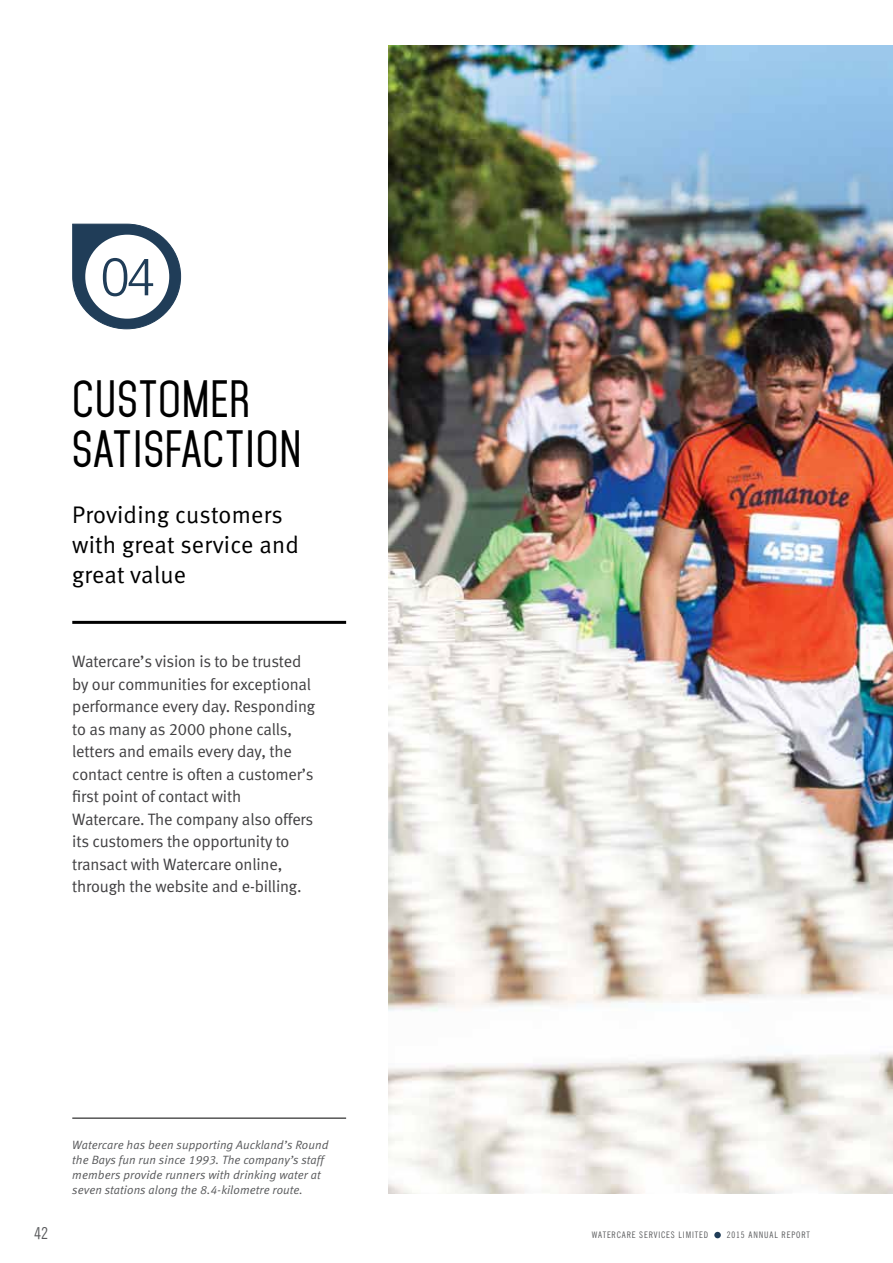
<style>
.page{position:relative;width:893px;height:1263px;background:#fff}
.page>*{position:absolute;margin:0;border:0;box-sizing:border-box;transform-origin:0 0}
.t1{font:300 53.4px "Swiss 721 BT";color:#203d58}
.t2{font:600 45px/49.5px "Mohave";letter-spacing:.03em;color:#000}
.t3{font:24px/30px "Meta Normal LF";letter-spacing:.01em;color:#000}
.t4{font:16.5px/22.5px "Meta Normal LF";letter-spacing:-.01em;color:#414042}
.t5{font:condensed 16.5px "News Gothic BT";color:#58595b}
.t6{font:italic 12px/15px "Meta Normal LF";letter-spacing:.01em;color:#58595b}
.t7{font:condensed 9px "News Gothic BT";letter-spacing:.1em;color:#58595b}
</style>
<div class="page">
<div style="left:714px;top:1232px;width:7px;height:6px;background:#203d58;border-radius:50%"></div>
<img style="left:389px;top:46px;width:504px;height:1148px">
<hr style="left:72px;top:621px;width:274px;height:3px;background:#000">
<hr style="left:72px;top:1118px;width:274px;height:1px;background:#000">
<svg style="left:72px;top:223px;width:109px;height:107px"></svg>
<div style="left:85px;top:235px;width:84px;height:84px;background:#fff;border-radius:50%"></div>
<h1 class="t1" style="left:101px;top:244px;width:56px">04</h1>
<h2 class="t2" style="left:72px;top:375px;width:230px">CUSTOMER<br>SATISFACTION</h2>
<h3 class="t3" style="left:72px;top:499px;width:228px">Providing customers with great service and great value</h3>
<p class="t4" style="left:72px;top:650px;width:244px">Watercare’s vision is to be trusted by our communities for exceptional performance every day. Responding to as many as 2000 phone calls, letters and emails every day, the contact centre is often a customer’s first point of contact with Watercare. The company also offers its customers the opportunity to transact with Watercare online, through the website and e-billing.</p>
<p class="t6" style="left:72px;top:1137px;width:258px">Watercare has been supporting Auckland’s Round the Bays fun run since 1993. The company’s staff members provide runners with drinking water at seven stations along the 8.4-kilometre route.</p>
<p class="t5" style="left:34px;top:1223px;width:16px">42</p>
<p class="t7" style="left:592px;top:1229px;width:118px">WATERCARE SERVICES LIMITED</p>
<p class="t7" style="left:727px;top:1229px;width:85px">2015 ANNUAL REPORT</p>
</div>
